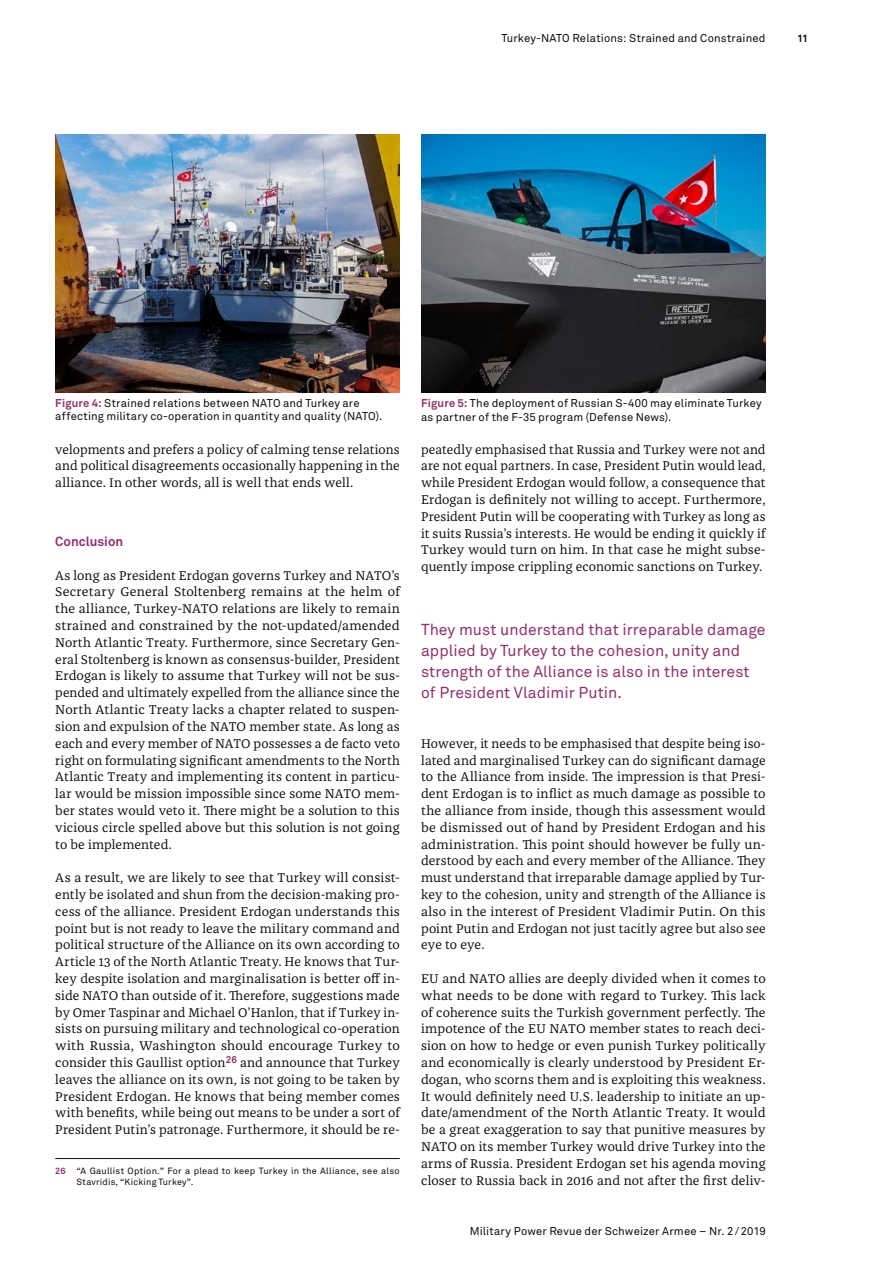
<style>
.page{position:relative;width:872px;height:1263px;background:#fff}
.page>*{position:absolute;margin:0;border:0;box-sizing:border-box;transform-origin:0 0}
._04_02_Zitat{font:15.75px/21px "Akkurat Pro";letter-spacing:.005em;color:#91326c}
._02_01_Grundtext{font:13.2px/16.8px "Franziska OT";letter-spacing:.005em;color:#0e0e0d;text-align:justify}
._02_01_Grundtext_nac{font:13.2px/16.8px "Franziska OT";letter-spacing:.015em;color:#0e0e0d;text-align:justify}
._01_03_Zwischentitel{font:700 13.2px "Akkurat Pro";color:#91326c}
._04_03_Legende{font:11.25px/13.5px "Akkurat Pro";letter-spacing:.015em;color:#0e0e0d}
.t1{font:700 10.5px "Akkurat Pro";color:#0e0e0d}
._04_04_Fussnote{font:9px/10.8px "Akkurat Pro";letter-spacing:.025em;color:#0e0e0d}
.s1{font-weight:700;color:#91326c}
</style>
<div class="page">
<hr style="left:55px;top:1158px;width:345px;height:1px;background:#0e0e0d">
<img style="left:55px;top:134px;width:345px;height:258px">
<img style="left:421px;top:134px;width:344px;height:258px">
<p class="_04_03_Legende" style="left:501px;top:32px;width:266px">Turkey-NATO Relations: Strained and Constrained</p>
<p class="t1" style="left:797px;top:32px;width:13px">11</p>
<p class="_04_03_Legende" style="left:55px;top:396px;width:328px"><span class="s1">Figure 4:</span> Strained relations between NATO and Turkey are affecting military co-operation in quantity and quality (NATO).</p>
<p class="_04_03_Legende" style="left:421px;top:397px;width:342px"><span class="s1">Figure 5:</span> The deployment of Russian S-400 may eliminate Turkey as partner of the F-35 program (Defense News).</p>
<p class="_02_01_Grundtext_nac" style="left:55px;top:441px;width:346px">velopments and prefers a policy of calming tense relations and political disagreements occasionally happening in the alliance. In other words, all is well that ends well.</p>
<p class="_01_03_Zwischentitel" style="left:55px;top:533px;width:69px">Conclusion</p>
<p class="_02_01_Grundtext" style="left:55px;top:567px;width:346px">As long as President Erdogan governs Turkey and NATO’s Secretary General Stoltenberg remains at the helm of the alliance, Turkey-NATO relations are likely to remain strained and constrained by the not-updated/amended North Atlantic Treaty. Furthermore, since Secretary Gen&shy;eral Stoltenberg is known as consensus-builder, President Erdogan is likely to assume that Turkey will not be sus&shy;pended and ultimately expelled from the alliance since the North Atlantic Treaty lacks a chapter related to suspen&shy;sion and expulsion of the NATO member state. As long as each and every member of NATO possesses a de facto veto right on formulating significant amendments to the North Atlantic Treaty and implementing its content in particu&shy;lar would be mission impossible since some NATO mem&shy;ber states would veto it. There might be a solution to this vicious circle spelled above but this solution is not going to be implemented.</p>
<p class="_02_01_Grundtext" style="left:55px;top:869px;width:346px">As a result, we are likely to see that Turkey will consist&shy;ently be isolated and shun from the decision-making pro&shy;cess of the alliance. President Erdogan understands this point but is not ready to leave the military command and political structure of the Alliance on its own according to Article 13 of the North Atlantic Treaty. He knows that Tur&shy;key despite isolation and marginalisation is better off in&shy;side NATO than outside of it. Therefore, suggestions made by Omer Taspinar and Michael O’Hanlon, that if Turkey in&shy;sists on pursuing military and technological co-operation with Russia, Washington should encourage Turkey to consider this Gaullist option<sup>26</sup> and announce that Turkey leaves the alliance on its own, is not going to be taken by President Erdogan. He knows that being member comes with benefits, while being out means to be under a sort of President Putin’s patronage. Furthermore, it should be re-</p>
<p class="_04_04_Fussnote" style="left:77px;top:1165px;width:324px;text-indent:-21px"><span class="s1">26</span> “A Gaullist Option.” For a plead to keep Turkey in the Alliance, see also<br>Stavridis, “Kicking Turkey”.</p>
<p class="_02_01_Grundtext" style="left:421px;top:441px;width:346px">peatedly emphasised that Russia and Turkey were not and are not equal partners. In case, President Putin would lead, while President Erdogan would follow, a consequence that Erdogan is definitely not willing to accept. Furthermore, President Putin will be cooperating with Turkey as long as it suits Russia’s interests. He would be ending it quickly if Turkey would turn on him. In that case he might subse&shy;quently impose crippling economic sanctions on Turkey.</p>
<p class="_04_02_Zitat" style="left:421px;top:619px;width:346px">They must understand that irreparable damage applied by Turkey to the cohesion, unity and strength of the Alliance is also in the interest of President Vladimir Putin.</p>
<p class="_02_01_Grundtext" style="left:421px;top:735px;width:346px">However, it needs to be emphasised that despite being iso&shy;lated and marginalised Turkey can do significant damage to the Alliance from inside. The impression is that Presi&shy;dent Erdogan is to inflict as much damage as possible to the alliance from inside, though this assessment would be dismissed out of hand by President Erdogan and his administration. This point should however be fully un&shy;derstood by each and every member of the Alliance. They must understand that irreparable damage applied by Tur&shy;key to the cohesion, unity and strength of the Alliance is also in the interest of President Vladimir Putin. On this point Putin and Erdogan not just tacitly agree but also see eye to eye.</p>
<p class="_02_01_Grundtext" style="left:421px;top:970px;width:346px">EU and NATO allies are deeply divided when it comes to what needs to be done with regard to Turkey. This lack of coherence suits the Turkish government perfectly. The impotence of the EU NATO member states to reach deci&shy;sion on how to hedge or even punish Turkey politically and economically is clearly understood by President Er&shy;dogan, who scorns them and is exploiting this weakness.<br>It would definitely need U.S. leadership to initiate an up&shy;date/amendment of the North Atlantic Treaty. It would be a great exaggeration to say that punitive measures by NATO on its member Turkey would drive Turkey into the arms of Russia. President Erdogan set his agenda moving closer to Russia back in 2016 and not after the first deliv-</p>
<p class="_04_03_Legende" style="left:470px;top:1224px;width:297px">Military Power Revue der Schweizer Armee – Nr. 2/2019</p>
</div>
